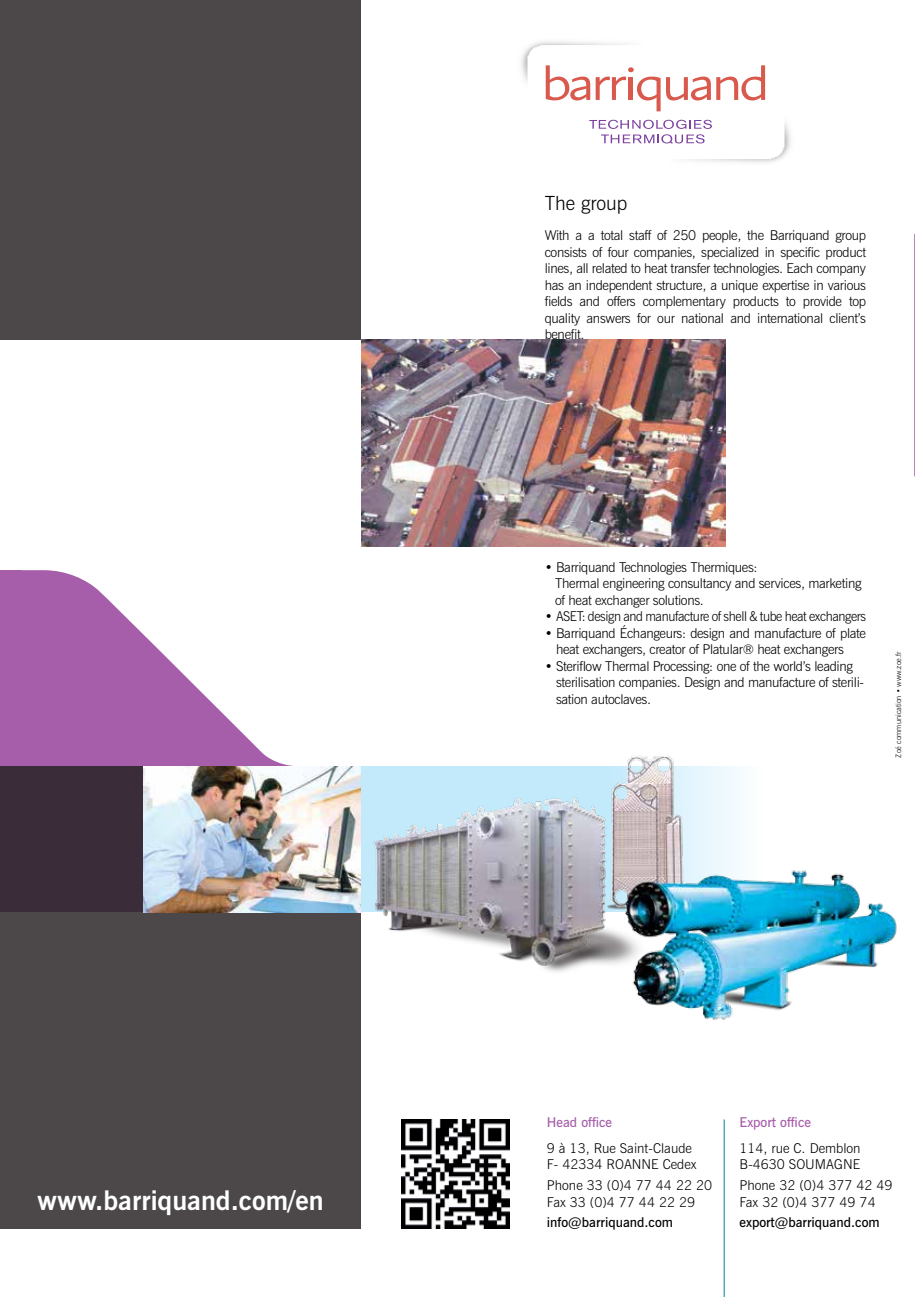
<style>
.page{position:relative;width:915px;height:1297px;background:#fff}
.page>*{position:absolute;margin:0;border:0;box-sizing:border-box;transform-origin:0 0}
.t1{font:700 27px "News Gothic BT";color:#fff}
.t2{font:300 19.5px "News Gothic BT";color:#000}
.t3{font:300 13.5px/16.5px "News Gothic BT";letter-spacing:-.025em;color:#000}
.t4{font:300 13.5px/16.5px "News Gothic BT";color:#000}
.t5{font:600 13.5px "News Gothic BT";color:#000}
.t6{font:600 13.5px "News Gothic BT";color:#a75eaa}
.t7{font:300 7.5px "News Gothic BT";color:#000}
</style>
<div class="page">
<svg style="left:0;top:570px;width:293px;height:196px;fill:#a75eaa"></svg>
<img style="left:914px;top:333px;width:1px;height:144px">
<img style="left:521px;top:41px;width:270px;height:122px">
<svg style="left:589px;top:120px;width:122px;height:24px"></svg>
<svg style="left:545px;top:65px;width:165px;height:46px"></svg>
<svg style="left:716px;top:65px;width:48px;height:35px"></svg>
<div style="left:0;top:0;width:361px;height:340px;background:#4c4849"></div>
<div style="left:0;top:766px;width:361px;height:463px;background:#4c4849"></div>
<div style="left:0;top:766px;width:361px;height:146px;background:#3b2c3a"></div>
<hr style="left:723px;top:1119px;width:1px;height:178px;background:#0080aa">
<img style="left:401px;top:1120px;width:108px;height:108px">
<img style="left:367px;top:755px;width:530px;height:265px">
<img style="left:361px;top:340px;width:364px;height:206px">
<img style="left:144px;top:766px;width:217px;height:146px">
<h1 class="t1" style="left:37px;top:1184px;width:288px">www.barriquand.com/en</h1>
<h2 class="t2" style="left:544px;top:191px;width:84px">The group</h2>
<p class="t3" style="left:544px;top:227px;width:323px;text-align:justify">With a a total staff of 250 people, the Barriquand group consists of four companies, specialized in specific product lines, all related to heat transfer technologies. Each company has an independent structure, a unique expertise in various fields and offers complementary products to provide top quality answers for our national and international client’s benefit.</p>
<p class="t3" style="left:555px;top:559px;width:308px;text-indent:-11px">• Barriquand Technologies Thermiques:<br>Thermal engineering consultancy and services, marketing of heat exchanger solutions.</p>
<p class="t3" style="left:544px;top:608px;width:323px">• ASET: design and manufacture of shell &amp; tube heat exchangers</p>
<p class="t3" style="left:556px;top:625px;width:311px;text-indent:-11px">• Barriquand Échangeurs: design and manufacture of plate heat exchangers, creator of Platular® heat exchangers</p>
<p class="t3" style="left:556px;top:658px;width:309px;text-indent:-11px">• Steriflow Thermal Processing: one of the world’s leading sterilisation companies. Design and manufacture of sterili&shy;sation autoclaves.</p>
<p class="t7" style="left:893px;top:757px;width:108px;rotate:-90deg">Zoé communication • www.zoe.fr</p>
<p class="t6" style="left:546px;top:1114px;width:67px">Head office</p>
<p class="t6" style="left:739px;top:1114px;width:73px">Export office</p>
<p class="t4" style="left:546px;top:1140px;width:151px">9 à 13, Rue Saint-Claude<br>F- 42334 ROANNE Cedex</p>
<p class="t4" style="left:546px;top:1177px;width:167px">Phone 33 (0)4 77 44 22 20<br>Fax 33 (0)4 77 44 22 29</p>
<p class="t5" style="left:546px;top:1214px;width:128px">info@barriquand.com</p>
<p class="t4" style="left:739px;top:1140px;width:123px">114, rue C. Demblon<br>B-4630 SOUMAGNE</p>
<p class="t4" style="left:739px;top:1177px;width:155px">Phone 32 (0)4 377 42 49<br>Fax 32 (0)4 377 49 74</p>
<p class="t5" style="left:739px;top:1214px;width:142px">export@barriquand.com</p>
</div>
